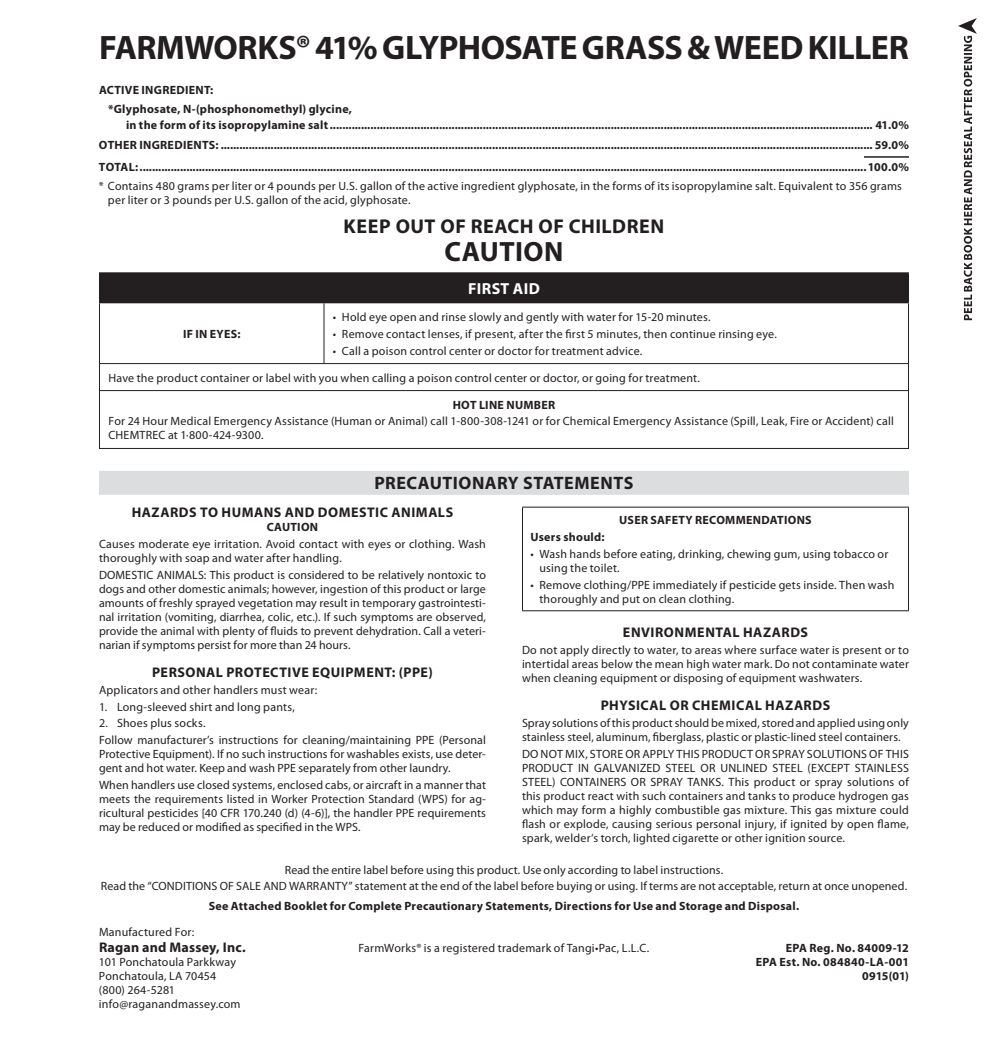
<style>
.page{position:relative;width:1008px;height:1044px;background:#fff}
.page>*{position:absolute;margin:0;border:0;box-sizing:border-box;transform-origin:0 0}
.t1{font:700 34px "Myriad Pro";letter-spacing:-.015em;color:#231f20}
.t2{font:700 28px "Myriad Pro";letter-spacing:.015em;color:#231f20}
.t3{font:700 20px "Myriad Pro";letter-spacing:.03em;color:#231f20}
.t4{font:700 18px "Myriad Pro";letter-spacing:.025em;color:#231f20}
.t5{font:700 16px "Myriad Pro";letter-spacing:.025em;color:#fff}
.t6{font:700 14px "Myriad Pro";letter-spacing:.035em;color:#231f20}
.t7{font:700 14px "Myriad Pro";letter-spacing:.015em;color:#231f20}
.t8{font:12px/14px "Myriad Pro";letter-spacing:.015em;color:#231f20}
.t9{font:700 12px/18.8px "Myriad Pro";letter-spacing:.02em;color:#231f20}
</style>
<div class="page">
<svg style="left:958px;top:18px;width:19px;height:302px"></svg>
<hr style="left:522px;top:507px;width:387px;height:1px;background:#231f20">
<hr style="left:522px;top:508px;width:1px;height:102px;background:#231f20">
<hr style="left:908px;top:508px;width:1px;height:102px;background:#231f20">
<hr style="left:522px;top:610px;width:387px;height:1px;background:#231f20">
<hr style="left:864px;top:156px;width:45px;height:2px;background:#231f20">
<div style="left:99px;top:471px;width:810px;height:24px;background:#dcdddf"></div>
<div style="left:100px;top:273px;width:808px;height:30px;background:#231f20"></div>
<svg style="left:908px;top:273px;width:1px;height:29px"></svg>
<hr style="left:99px;top:303px;width:1px;height:60px;background:#231f20">
<hr style="left:908px;top:303px;width:1px;height:60px;background:#231f20">
<svg style="left:99px;top:364px;width:1px;height:26px"></svg>
<svg style="left:908px;top:364px;width:1px;height:26px"></svg>
<hr style="left:99px;top:391px;width:1px;height:57px;background:#231f20">
<hr style="left:908px;top:391px;width:1px;height:57px;background:#231f20">
<hr style="left:99px;top:448px;width:225px;height:1px;background:#231f20">
<hr style="left:324px;top:448px;width:585px;height:1px;background:#231f20">
<hr style="left:99px;top:272px;width:225px;height:1px;background:#231f20">
<svg style="left:99px;top:273px;width:1px;height:29px"></svg>
<hr style="left:324px;top:272px;width:585px;height:1px;background:#231f20">
<hr style="left:99px;top:302px;width:225px;height:1px;background:#231f20">
<hr style="left:324px;top:302px;width:585px;height:1px;background:#231f20">
<hr style="left:324px;top:303px;width:1px;height:60px;background:#231f20">
<hr style="left:99px;top:363px;width:225px;height:1px;background:#231f20">
<hr style="left:324px;top:363px;width:585px;height:1px;background:#231f20">
<hr style="left:99px;top:390px;width:225px;height:1px;background:#231f20">
<hr style="left:324px;top:390px;width:585px;height:1px;background:#231f20">
<h1 class="t1" style="left:99px;top:25px;width:811px">FARMWORKS® 41% GLYPHOSATE GRASS &amp; WEED KILLER</h1>
<p class="t9" style="left:108px;top:80px;width:246px;text-indent:-9px">ACTIVE INGREDIENT:<br>*Glyphosate, N-(phosphonomethyl) glycine,</p>
<p class="t9" style="left:99px;top:114px;width:812px;line-height:20.4px;text-align:right">in the form of its isopropylamine salt.............................................................................................................................................................................. 41.0%<br>OTHER INGREDIENTS: ................................................................................................................................................................................................................. 59.0%</p>
<p class="t9" style="left:99px;top:157px;width:811px">TOTAL:.........................................................................................................................................................................................................................................100.0%</p>
<p class="t8" style="left:108px;top:179px;width:796px;text-indent:-9px">* Contains 480 grams per liter or 4 pounds per U.S. gallon of the active ingredient glyphosate, in the forms of its isopropylamine salt. Equivalent to 356 grams per liter or 3 pounds per U.S. gallon of the acid, glyphosate.</p>
<h3 class="t3" style="left:344px;top:214px;width:322px">KEEP OUT OF REACH OF CHILDREN</h3>
<h2 class="t2" style="left:444px;top:234px;width:121px">CAUTION</h2>
<h3 class="t5" style="left:468px;top:278px;width:73px">FIRST AID</h3>
<p class="t9" style="left:183px;top:324px;width:59px">IF IN EYES:</p>
<p class="t8" style="left:333px;top:310px;width:379px">• Hold eye open and rinse slowly and gently with water for 15-20 minutes.</p>
<p class="t8" style="left:333px;top:326px;width:445px">• Remove contact lenses, if present, after the first 5 minutes, then continue rinsing eye.</p>
<p class="t8" style="left:333px;top:343px;width:311px">• Call a poison control center or doctor for treatment advice.</p>
<p class="t8" style="left:108px;top:370px;width:593px">Have the product container or label with you when calling a poison control center or doctor, or going for treatment.</p>
<p class="t9" style="left:453px;top:395px;width:104px">HOT LINE NUMBER</p>
<p class="t8" style="left:108px;top:414px;width:787px">For 24 Hour Medical Emergency Assistance (Human or Animal) call 1-800-308-1241 or for Chemical Emergency Assistance (Spill, Leak, Fire or Accident) call<br>CHEMTREC at 1·800-424-9300.</p>
<h3 class="t4" style="left:374px;top:471px;width:261px">PRECAUTIONARY STATEMENTS</h3>
<p class="t6" style="left:132px;top:503px;width:323px">HAZARDS TO HUMANS AND DOMESTIC ANIMALS</p>
<p class="t9" style="left:267px;top:517px;width:53px">CAUTION</p>
<p class="t8" style="left:99px;top:537px;width:388px">Causes moderate eye irritation. Avoid contact with eyes or clothing. Wash thoroughly with soap and water after handling.</p>
<p class="t8" style="left:99px;top:568px;width:389px;text-align:justify">DOMESTIC ANIMALS: This product is considered to be relatively nontoxic to dogs and other domestic animals; however, ingestion of this product or large amounts of freshly sprayed vegetation may result in temporary gastrointesti&shy;nal irritation (vomiting, diarrhea, colic, etc.). If such symptoms are observed, provide the animal with plenty of fluids to prevent dehydration. Call a veteri&shy;narian if symptoms persist for more than 24 hours.</p>
<p class="t6" style="left:152px;top:663px;width:282px">PERSONAL PROTECTIVE EQUIPMENT: (PPE)</p>
<p class="t8" style="left:99px;top:682px;width:220px">Applicators and other handlers must wear:</p>
<p class="t8" style="left:99px;top:699px;width:197px">1. Long-sleeved shirt and long pants,</p>
<p class="t8" style="left:99px;top:715px;width:388px;line-height:16.8px">2. Shoes plus socks.<br>Follow manufacturer’s instructions for cleaning/maintaining PPE (Personal</p>
<p class="t8" style="left:99px;top:747px;width:388px">Protective Equipment). If no such instructions for washables exists, use deter&shy;gent and hot water. Keep and wash PPE separately from other laundry.</p>
<p class="t8" style="left:99px;top:778px;width:388px;text-align:justify">When handlers use closed systems, enclosed cabs, or aircraft in a manner that meets the requirements listed in Worker Protection Standard (WPS) for ag&shy;ricultural pesticides [40 CFR 170.240 (d) (4-6)], the handler PPE requirements may be reduced or modified as specified in the WPS.</p>
<p class="t9" style="left:619px;top:510px;width:194px">USER SAFETY RECOMMENDATIONS</p>
<p class="t9" style="left:531px;top:527px;width:76px">Users should:</p>
<p class="t8" style="left:540px;top:547px;width:350px;text-indent:-9px">• Wash hands before eating, drinking, chewing gum, using tobacco or using the toilet.</p>
<p class="t8" style="left:540px;top:578px;width:356px;text-indent:-9px">• Remove clothing/PPE immediately if pesticide gets inside. Then wash thoroughly and put on clean clothing.</p>
<p class="t6" style="left:623px;top:623px;width:187px">ENVIRONMENTAL HAZARDS</p>
<p class="t8" style="left:522px;top:643px;width:389px;text-align:justify">Do not apply directly to water, to areas where surface water is present or to intertidal areas below the mean high water mark. Do not contaminate water when cleaning equipment or disposing of equipment washwaters.</p>
<p class="t6" style="left:601px;top:696px;width:231px">PHYSICAL OR CHEMICAL HAZARDS</p>
<p class="t8" style="left:522px;top:716px;width:388px">Spray solutions of this product should be mixed, stored and applied using only stainless steel, aluminum, fiberglass, plastic or plastic-lined steel containers.</p>
<p class="t8" style="left:522px;top:747px;width:388px;text-align:justify">DO NOT MIX, STORE OR APPLY THIS PRODUCT OR SPRAY SOLUTIONS OF THIS PRODUCT IN GALVANIZED STEEL OR UNLINED STEEL (EXCEPT STAINLESS STEEL) CONTAINERS OR SPRAY TANKS. This product or spray solutions of this product react with such containers and tanks to produce hydrogen gas which may form a highly combustible gas mixture. This gas mixture could flash or explode, causing serious personal injury, if ignited by open flame, spark, welder‘s torch, lighted cigarette or other ignition source.</p>
<p class="t8" style="left:101px;top:861px;width:808px;line-height:16.8px;text-align:center">Read the entire label before using this product. Use only according to label instructions.<br>Read the “CONDITIONS OF SALE AND WARRANTY” statement at the end of the label before buying or using. If terms are not acceptable, return at once unopened.</p>
<p class="t9" style="left:209px;top:896px;width:592px">See Attached Booklet for Complete Precautionary Statements, Directions for Use and Storage and Disposal.</p>
<p class="t8" style="left:99px;top:925px;width:97px">Manufactured For:</p>
<p class="t7" style="left:99px;top:938px;width:148px">Ragan and Massey, Inc.</p>
<p class="t8" style="left:359px;top:941px;width:292px">FarmWorks® is a registered trademark of Tangi•Pac, L.L.C.</p>
<p class="t9" style="left:786px;top:938px;width:125px">EPA Reg. No. 84009-12</p>
<p class="t8" style="left:99px;top:955px;width:139px">101 Ponchatoula Parkkway</p>
<p class="t9" style="left:756px;top:952px;width:155px">EPA Est. No. 084840-LA-001</p>
<p class="t8" style="left:99px;top:969px;width:119px">Ponchatoula, LA 70454</p>
<p class="t9" style="left:862px;top:966px;width:48px">0915(01)</p>
<p class="t8" style="left:99px;top:983px;width:143px">(800) 264-5281 info@raganandmassey.com</p>
</div>
